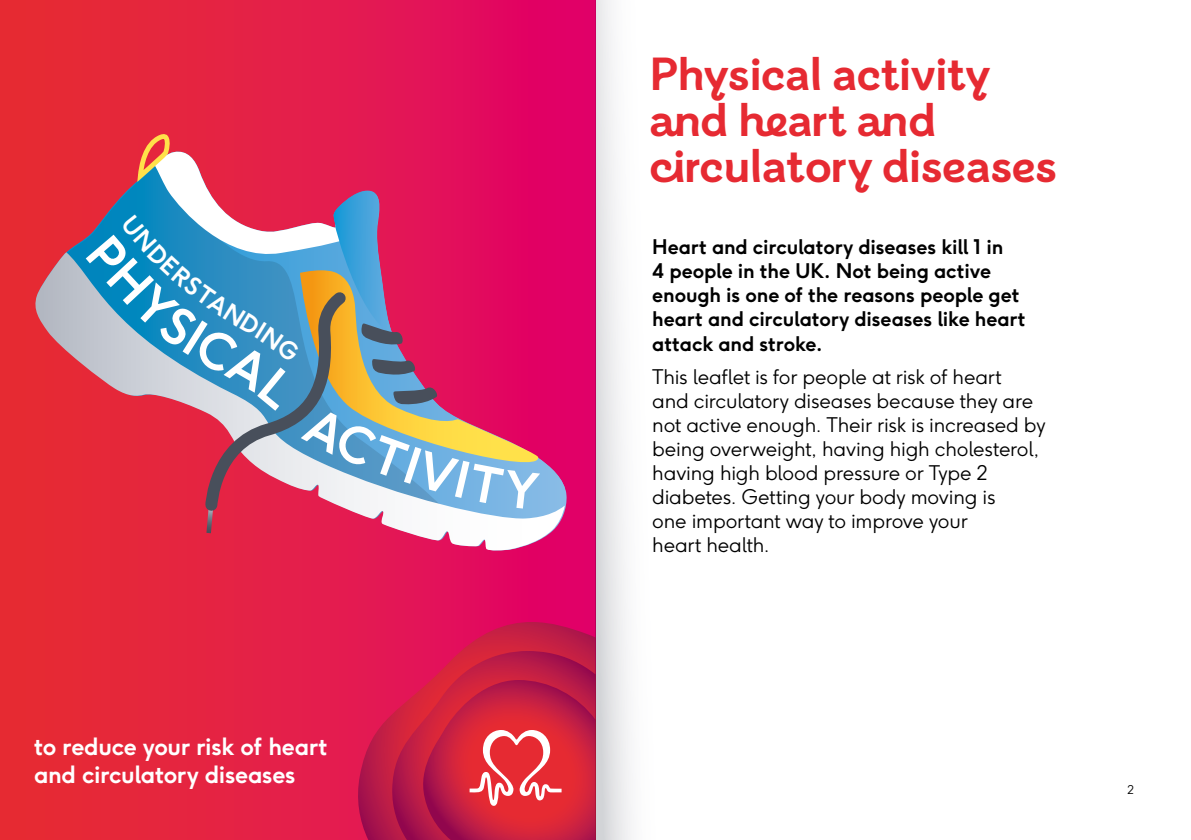
<style>
.page{position:relative;width:1191px;height:840px;background:#fff}
.page>*{position:absolute;margin:0;border:0;box-sizing:border-box;transform-origin:0 0}
.t1{font:700 46px/46px "BHF";color:#e62a32}
.t2{font:700 23.6px/28.4px "F37 Ginger";letter-spacing:-.015em;color:#fff}
.t3{font:300 20px/24px "F37 Ginger";letter-spacing:-.01em;color:#000}
.t4{font:700 20px/24px "F37 Ginger";letter-spacing:-.005em;color:#000}
.t5{font:300 12px "F37 Ginger";color:#000}
</style>
<div class="page">
<div style="left:0;top:0;width:595px;height:839px;background:linear-gradient(to right,#e7322f,#e10369)"></div>
<svg style="left:356px;top:621px;width:239px;height:218px;background:#d0174f"></svg>
<svg style="left:392px;top:650px;width:203px;height:189px;background:#cf2948"></svg>
<svg style="left:33px;top:152px;width:534px;height:399px;background:#e20f54"></svg>
<div style="left:48px;top:159px;width:38px;height:93px;background:#e62935"></div>
<svg style="left:32px;top:252px;width:533px;height:299px;background:#db4165"></svg>
<svg style="left:595px;top:0;width:36px;height:839px"></svg>
<svg style="left:86px;top:129px;width:454px;height:404px;background:#ae6287"></svg>
<p class="t2" style="left:34px;top:731px;width:295px">to reduce your risk of heart and circulatory diseases</p>
<h1 class="t1" style="left:649px;top:51px;width:409px">Physical activity and heart and circulatory diseases</h1>
<p class="t4" style="left:652px;top:235px;width:375px">Heart and circulatory diseases kill 1 in<br>4 people in the UK. Not being active enough is one of the reasons people get heart and circulatory diseases like heart attack and stroke.</p>
<p class="t3" style="left:652px;top:364px;width:395px">This leaflet is for people at risk of heart<br>and circulatory diseases because they are not active enough. Their risk is increased by being overweight, having high cholesterol, having high blood pressure or Type 2 diabetes. Getting your body moving is<br>one important way to improve your<br>heart health.</p>
<p class="t5" style="left:1127px;top:782px;width:8px">2</p>
</div>
